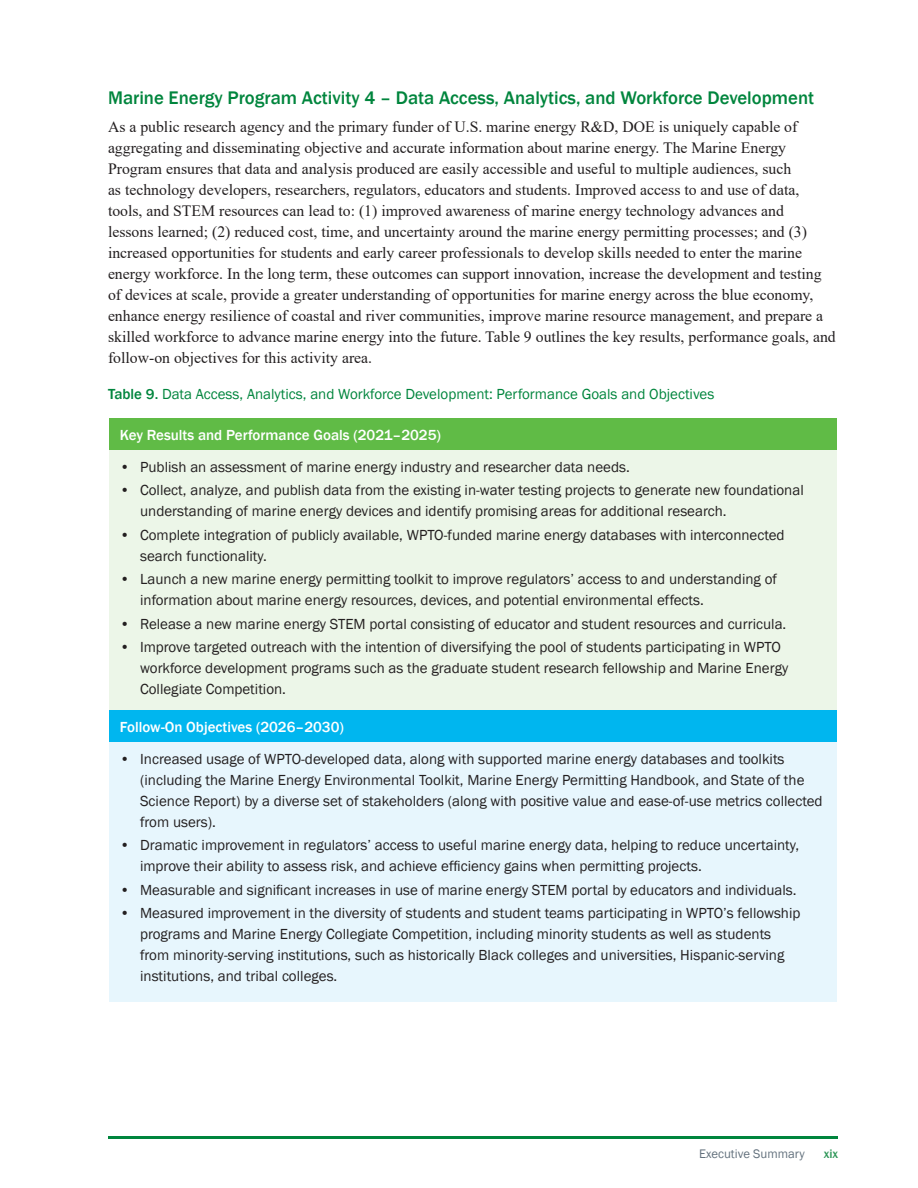
<style>
.page{position:relative;width:918px;height:1188px;background:#fff}
.page>*{position:absolute;margin:0;border:0;box-sizing:border-box;transform-origin:0 0}
.t1{font:500 18.75px "Franklin Gothic";color:#00853d}
.body_text{font:15.75px/21px "Times New Roman";color:#231f20}
.t2{font:15px/21px "Franklin Gothic";color:#231f20}
.t3{font:15px "Franklin Gothic";color:#00853d}
.table_body{font:500 15px "Franklin Gothic";color:#fff}
.t4{font:12.75px "Franklin Gothic";color:#63717d}
.t5{font:500 12.75px "Franklin Gothic";color:#2d9657}
.s1{font-weight:500}
</style>
<div class="page">
<hr style="left:108px;top:1137px;width:730px;height:2px;background:#00853d">
<div style="left:109px;top:418px;width:728px;height:33px;background:#60bb46"></div>
<div style="left:109px;top:451px;width:728px;height:260px;background:#ecf6e8"></div>
<div style="left:109px;top:711px;width:728px;height:32px;background:#00b6ef"></div>
<div style="left:109px;top:743px;width:728px;height:259px;background:#e7f6fd"></div>
<h2 class="t1" style="left:108px;top:86px;width:708px">Marine Energy Program Activity 4 – Data Access, Analytics, and Workforce Development</h2>
<p class="body_text" style="left:108px;top:115px;width:729px">As a public research agency and the primary funder of U.S. marine energy R&amp;D, DOE is uniquely capable of aggregating and disseminating objective and accurate information about marine energy. The Marine Energy Program ensures that data and analysis produced are easily accessible and useful to multiple audiences, such<br>as technology developers, researchers, regulators, educators and students. Improved access to and use of data, tools, and STEM resources can lead to: (1) improved awareness of marine energy technology advances and<br>lessons learned; (2) reduced cost, time, and uncertainty around the marine energy permitting processes; and (3) increased opportunities for students and early career professionals to develop skills needed to enter the marine energy workforce. In the long term, these outcomes can support innovation, increase the development and testing of devices at scale, provide a greater understanding of opportunities for marine energy across the blue economy, enhance energy resilience of coastal and river communities, improve marine resource management, and prepare a skilled workforce to advance marine energy into the future. Table 9 outlines the key results, performance goals, and follow-on objectives for this activity area.</p>
<p class="t3" style="left:108px;top:385px;width:608px"><span class="s1">Table 9.</span> Data Access, Analytics, and Workforce Development: Performance Goals and Objectives</p>
<p class="table_body" style="left:120px;top:426px;width:323px">Key Results and Performance Goals (2021–2025)</p>
<p class="t2" style="left:120px;top:457px;width:511px">• Publish an assessment of marine energy industry and researcher data needs.</p>
<p class="t2" style="left:140px;top:480px;width:665px;text-indent:-20px">• Collect, analyze, and publish data from the existing in-water testing projects to generate new foundational understanding of marine energy devices and identify promising areas for additional research.</p>
<p class="t2" style="left:140px;top:525px;width:646px;text-indent:-20px">• Complete integration of publicly available, WPTO-funded marine energy databases with interconnected search functionality.</p>
<p class="t2" style="left:140px;top:569px;width:638px;text-indent:-20px">• Launch a new marine energy permitting toolkit to improve regulators’ access to and understanding of information about marine energy resources, devices, and potential environmental effects.</p>
<p class="t2" style="left:120px;top:613px;width:668px">• Release a new marine energy STEM portal consisting of educator and student resources and curricula.</p>
<p class="t2" style="left:140px;top:637px;width:650px;text-indent:-20px">• Improve targeted outreach with the intention of diversifying the pool of students participating in WPTO workforce development programs such as the graduate student research fellowship and Marine Energy<br>Collegiate Competition.</p>
<p class="table_body" style="left:120px;top:718px;width:226px">Follow-On Objectives (2026–2030)</p>
<p class="t2" style="left:140px;top:749px;width:684px;text-indent:-20px">• Increased usage of WPTO-developed data, along with supported marine energy databases and toolkits (including the Marine Energy Environmental Toolkit, Marine Energy Permitting Handbook, and State of the Science Report) by a diverse set of stakeholders (along with positive value and ease-of-use metrics collected from users).</p>
<p class="t2" style="left:140px;top:835px;width:661px;text-indent:-20px">• Dramatic improvement in regulators’ access to useful marine energy data, helping to reduce uncertainty, improve their ability to assess risk, and achieve efficiency gains when permitting projects.</p>
<p class="t2" style="left:120px;top:880px;width:678px">• Measurable and significant increases in use of marine energy STEM portal by educators and individuals.</p>
<p class="t2" style="left:140px;top:903px;width:662px;text-indent:-20px">• Measured improvement in the diversity of students and student teams participating in WPTO’s fellowship programs and Marine Energy Collegiate Competition, including minority students as well as students from minority-serving institutions, such as historically Black colleges and universities, Hispanic-serving institutions, and tribal colleges.</p>
<p class="t4" style="left:699px;top:1146px;width:107px">Executive Summary</p>
<p class="t5" style="left:824px;top:1146px;width:16px">xix</p>
</div>
